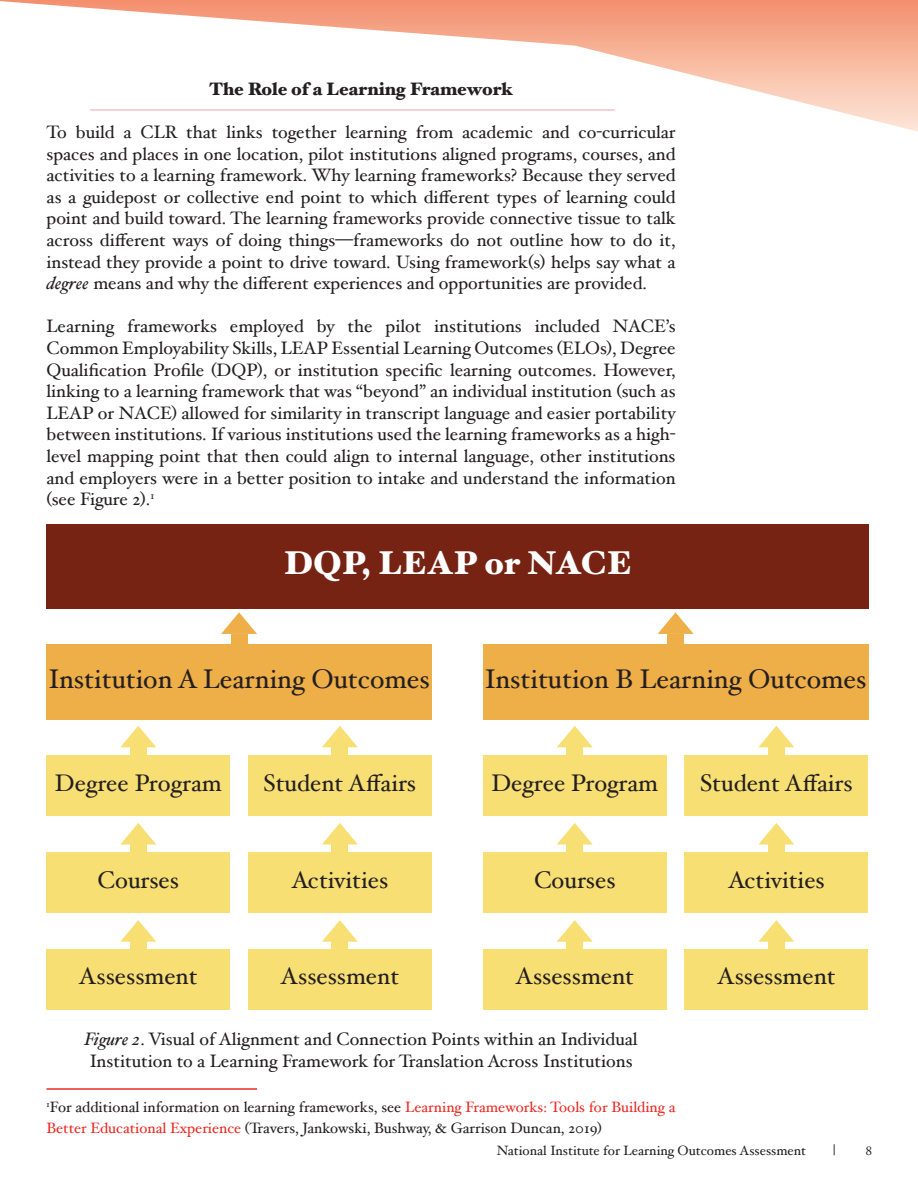
<style>
.page{position:relative;width:918px;height:1188px;background:#fff}
.page>*{position:absolute;margin:0;border:0;box-sizing:border-box;transform-origin:0 0}
.t1{font:900 33px "Hoefler Text";color:#fff}
.t2{font:27px "Hoefler Text";color:#231f20}
.t3{font:24px "Hoefler Text";color:#231f20}
.t4{font:18px/21.6px "Hoefler Text";color:#231f20;text-align:justify}
.t5{font:900 18px "Hoefler Text";color:#231f20}
.t6{font:15px/21.6px "Hoefler Text";color:#231f20}
.t7{font:13.5px "Hoefler Text";color:#231f20}
.t8{font:13.5px "Adobe Garamond Pro";color:#231f20}
.s1{font-style:italic}
.s2{color:#ea2b23}
</style>
<div class="page">
<svg style="left:0;top:0;width:918px;height:132px"></svg>
<hr style="left:90px;top:109px;width:525px;height:2px;background:#f8bfc8">
<div style="left:46px;top:524px;width:823px;height:84px;background:#772313"></div>
<div style="left:46px;top:644px;width:386px;height:76px;background:#eeae48"></div>
<div style="left:483px;top:644px;width:385px;height:76px;background:#eeae48"></div>
<div style="left:46px;top:756px;width:184px;height:60px;background:#f8df74"></div>
<div style="left:46px;top:852px;width:184px;height:61px;background:#f8df74"></div>
<div style="left:248px;top:852px;width:184px;height:61px;background:#f8df74"></div>
<div style="left:46px;top:949px;width:184px;height:61px;background:#f8df74"></div>
<div style="left:248px;top:949px;width:184px;height:61px;background:#f8df74"></div>
<div style="left:483px;top:756px;width:184px;height:60px;background:#f8df74"></div>
<div style="left:685px;top:756px;width:183px;height:60px;background:#f8df74"></div>
<div style="left:483px;top:852px;width:184px;height:61px;background:#f8df74"></div>
<div style="left:685px;top:852px;width:183px;height:61px;background:#f8df74"></div>
<div style="left:483px;top:949px;width:184px;height:61px;background:#f8df74"></div>
<div style="left:685px;top:949px;width:183px;height:61px;background:#f8df74"></div>
<div style="left:231px;top:634px;width:16px;height:13px;background:#eeae48"></div>
<svg style="left:221px;top:612px;width:36px;height:22px"></svg>
<div style="left:667px;top:634px;width:17px;height:13px;background:#eeae48"></div>
<svg style="left:658px;top:612px;width:36px;height:22px"></svg>
<div style="left:130px;top:747px;width:16px;height:13px;background:#f8df74"></div>
<svg style="left:120px;top:726px;width:36px;height:21px"></svg>
<div style="left:248px;top:756px;width:184px;height:60px;background:#f8df74"></div>
<div style="left:332px;top:747px;width:16px;height:13px;background:#f8df74"></div>
<svg style="left:322px;top:726px;width:36px;height:21px"></svg>
<div style="left:567px;top:747px;width:16px;height:13px;background:#f8df74"></div>
<svg style="left:557px;top:726px;width:36px;height:21px"></svg>
<div style="left:768px;top:747px;width:16px;height:13px;background:#f8df74"></div>
<svg style="left:758px;top:726px;width:36px;height:21px"></svg>
<div style="left:130px;top:844px;width:16px;height:13px;background:#f8df74"></div>
<svg style="left:121px;top:823px;width:35px;height:21px"></svg>
<div style="left:332px;top:844px;width:16px;height:13px;background:#f8df74"></div>
<svg style="left:322px;top:823px;width:36px;height:21px"></svg>
<div style="left:567px;top:844px;width:16px;height:13px;background:#f8df74"></div>
<svg style="left:557px;top:823px;width:36px;height:21px"></svg>
<div style="left:768px;top:844px;width:16px;height:13px;background:#f8df74"></div>
<svg style="left:759px;top:823px;width:35px;height:21px"></svg>
<div style="left:130px;top:942px;width:16px;height:12px;background:#f8df74"></div>
<svg style="left:120px;top:920px;width:36px;height:22px"></svg>
<div style="left:332px;top:942px;width:16px;height:12px;background:#f8df74"></div>
<svg style="left:322px;top:920px;width:36px;height:22px"></svg>
<div style="left:567px;top:942px;width:16px;height:12px;background:#f8df74"></div>
<svg style="left:557px;top:920px;width:36px;height:22px"></svg>
<div style="left:768px;top:942px;width:16px;height:12px;background:#f8df74"></div>
<svg style="left:758px;top:920px;width:36px;height:22px"></svg>
<hr style="left:46px;top:1088px;width:211px;height:2px;background:#ea2b23">
<p class="t5" style="left:209px;top:78px;width:305px">The Role of a Learning Framework</p>
<p class="t4" style="left:46px;top:121px;width:631px">To build a CLR that links together learning from academic and co-curricular spaces and places in one location, pilot institutions aligned programs, courses, and activities to a learning framework. Why learning frameworks? Because they served as a guidepost or collective end point to which different types of learning could point and build toward. The learning frameworks provide connective tissue to talk across different ways of doing things—frameworks do not outline how to do it, instead they provide a point to drive toward. Using framework(s) helps say what a <span class="s1">degree</span> means and why the different experiences and opportunities are provided.</p>
<p class="t4" style="left:46px;top:315px;width:631px">Learning frameworks employed by the pilot institutions included NACE’s Common Employability Skills, LEAP Essential Learning Outcomes (ELOs), Degree Qualification Profile (DQP), or institution specific learning outcomes. However, linking to a learning framework that was “beyond” an individual institution (such as LEAP or NACE) allowed for similarity in transcript language and easier portability between institutions. If various institutions used the learning frameworks as a high&shy;level mapping point that then could align to internal language, other institutions and employers were in a better position to intake and understand the information (see Figure 2).<sup>1</sup></p>
<h1 class="t1" style="left:284px;top:544px;width:350px">DQP, LEAP or NACE</h1>
<h2 class="t2" style="left:48px;top:663px;width:383px">Institution A Learning Outcomes</h2>
<h2 class="t2" style="left:485px;top:663px;width:384px">Institution B Learning Outcomes</h2>
<h3 class="t3" style="left:55px;top:769px;width:168px">Degree Program</h3>
<h3 class="t3" style="left:264px;top:769px;width:154px">Student Affairs</h3>
<h3 class="t3" style="left:491px;top:769px;width:168px">Degree Program</h3>
<h3 class="t3" style="left:700px;top:769px;width:154px">Student Affairs</h3>
<h3 class="t3" style="left:98px;top:865px;width:83px">Courses</h3>
<h3 class="t3" style="left:292px;top:865px;width:98px">Activities</h3>
<h3 class="t3" style="left:534px;top:865px;width:83px">Courses</h3>
<h3 class="t3" style="left:728px;top:865px;width:98px">Activities</h3>
<h3 class="t3" style="left:79px;top:962px;width:120px">Assessment</h3>
<h3 class="t3" style="left:281px;top:962px;width:120px">Assessment</h3>
<h3 class="t3" style="left:515px;top:962px;width:120px">Assessment</h3>
<h3 class="t3" style="left:717px;top:962px;width:120px">Assessment</h3>
<p class="t4" style="left:85px;top:1028px;width:554px"><span class="s1">Figure 2</span>. Visual of Alignment and Connection Points within an Individual<br>Institution to a Learning Framework for Translation Across Institutions</p>
<p class="t6" style="left:46px;top:1096px;width:631px"><sup>1</sup>For additional information on learning frameworks, see <span class="s2">Learning Frameworks: Tools for Building a<br>Better Educational Experience</span> (Travers, Jankowski, Bushway, &amp; Garrison Duncan, 2019)</p>
<p class="t7" style="left:497px;top:1143px;width:311px">National Institute for Learning Outcomes Assessment</p>
<p class="t6" style="left:833px;top:1139px;width:4px">|</p>
<p class="t8" style="left:866px;top:1143px;width:8px">8</p>
</div>
